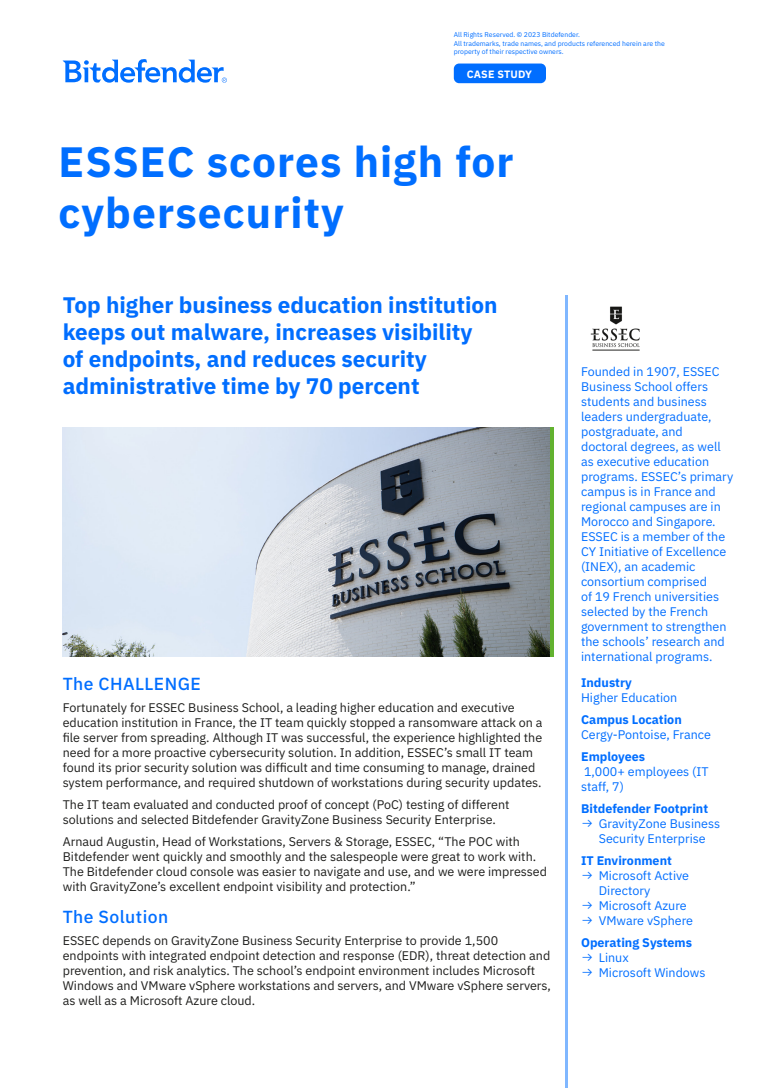
<style>
.page{position:relative;width:780px;height:1088px;background:#fff}
.page>*{position:absolute;margin:0;border:0;box-sizing:border-box;transform-origin:0 0}
.t1{font:700 42.5px/51px "IBM Plex Sans";letter-spacing:.025em;color:#006eff}
.t2{font:700 22.5px/27px "IBM Plex Sans";color:#006eff}
.t3{font:500 17.5px "IBM Plex Sans";letter-spacing:.025em;color:#006eff}
.t4{font:12.5px/15px "IBM Plex Sans";color:#1d1d1b}
.t5{font:12.5px/15px "IBM Plex Sans";color:#006eff}
.t6{font:700 12.5px "IBM Plex Sans";color:#006eff}
.t7{font:700 10.62px "IBM Plex Sans";letter-spacing:.02em;color:#fff}
.t8{font:6.88px/8.2px "IBM Plex Sans";color:#006eff}
</style>
<div class="page">
<svg style="left:63px;top:59px;width:164px;height:24px"></svg>
<div style="left:454px;top:64px;width:92px;height:19px;background:#006eff;border-radius:5px"></div>
<img style="left:63px;top:427px;width:487px;height:230px">
<img style="left:590px;top:306px;width:50px;height:45px">
<hr style="left:565px;top:296px;width:2px;height:792px;background:#80b7ff">
<p class="t8" style="left:454px;top:30px;width:213px">All Rights Reserved. © 2023 Bitdefender.<br>All trademarks, trade names, and products referenced herein are the property of their respective owners.</p>
<p class="t7" style="left:466px;top:65px;width:67px">CASE STUDY</p>
<h1 class="t1" style="left:58px;top:133px;width:457px">ESSEC scores high for cybersecurity</h1>
<h2 class="t2" style="left:63px;top:290px;width:436px">Top higher business education institution keeps out malware, increases visibility of endpoints, and reduces security administrative time by 70 percent</h2>
<h3 class="t3" style="left:63px;top:670px;width:140px">The CHALLENGE</h3>
<p class="t4" style="left:63px;top:699px;width:481px">Fortunately for ESSEC Business School, a leading higher education and executive education institution in France, the IT team quickly stopped a ransomware attack on a file server from spreading. Although IT was successful, the experience highlighted the need for a more proactive cybersecurity solution. In addition, ESSEC’s small IT team found its prior security solution was difficult and time consuming to manage, drained system performance, and required shutdown of workstations during security updates.</p>
<p class="t4" style="left:63px;top:796px;width:448px">The IT team evaluated and conducted proof of concept (PoC) testing of different solutions and selected Bitdefender GravityZone Business Security Enterprise.</p>
<p class="t4" style="left:63px;top:833px;width:486px">Arnaud Augustin, Head of Workstations, Servers &amp; Storage, ESSEC, “The POC with Bitdefender went quickly and smoothly and the salespeople were great to work with.<br>The Bitdefender cloud console was easier to navigate and use, and we were impressed with GravityZone’s excellent endpoint visibility and protection.”</p>
<h3 class="t3" style="left:63px;top:903px;width:107px">The Solution</h3>
<p class="t4" style="left:63px;top:932px;width:489px">ESSEC depends on GravityZone Business Security Enterprise to provide 1,500 endpoints with integrated endpoint detection and response (EDR), threat detection and prevention, and risk analytics. The school’s endpoint environment includes Microsoft Windows and VMware vSphere workstations and servers, and VMware vSphere servers, as well as a Microsoft Azure cloud.</p>
<p class="t5" style="left:581px;top:363px;width:154px">Founded in 1907, ESSEC<br>Business School offers students and business leaders undergraduate, postgraduate, and<br>doctoral degrees, as well as executive education programs. ESSEC’s primary campus is in France and regional campuses are in<br>Morocco and Singapore.<br>ESSEC is a member of the<br>CY Initiative of Excellence (INEX), an academic consortium comprised<br>of 19 French universities selected by the French government to strengthen the schools’ research and international programs.</p>
<p class="t6" style="left:581px;top:672px;width:52px">Industry</p>
<p class="t5" style="left:581px;top:689px;width:98px">Higher Education</p>
<p class="t6" style="left:581px;top:709px;width:102px">Campus Location</p>
<p class="t5" style="left:581px;top:726px;width:131px">Cergy-Pontoise, France</p>
<p class="t6" style="left:581px;top:746px;width:66px">Employees</p>
<p class="t5" style="left:581px;top:763px;width:129px">1,000+ employees (IT staff, 7)</p>
<p class="t6" style="left:581px;top:798px;width:129px">Bitdefender Footprint</p>
<p class="t5" style="left:598px;top:815px;width:123px">GravityZone Business<br>Security Enterprise</p>
<p class="t6" style="left:581px;top:851px;width:92px">IT Environment</p>
<p class="t5" style="left:598px;top:867px;width:96px">Microsoft Active<br>Directory<br>Microsoft Azure<br>VMware vSphere</p>
<p class="t6" style="left:581px;top:933px;width:112px">Operating Systems</p>
<p class="t5" style="left:598px;top:949px;width:108px">Linux<br>Microsoft Windows</p>
</div>
